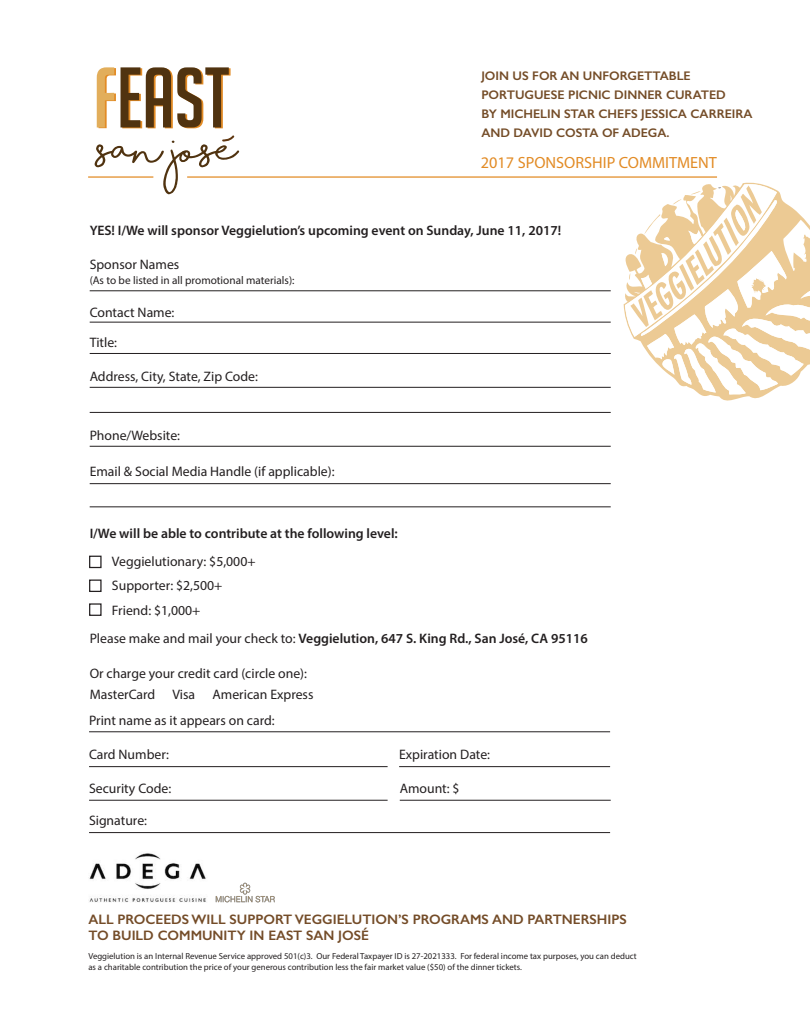
<style>
.page{position:relative;width:810px;height:1035px;background:#fff}
.page>*{position:absolute;margin:0;border:0;box-sizing:border-box;transform-origin:0 0}
.t1{font:16.25px "Myriad Pro";color:#e28b25}
.t2{font:13.75px "Myriad Pro";color:#231f20}
.t3{font:600 13.75px "Myriad Pro";color:#231f20}
.t4{font:600 13.75px "Gill Sans";color:#744c28}
.t5{font:600 12.5px "Gill Sans";color:#744c27}
.t6{font:11.25px "Myriad Pro";color:#231f20}
.t7{font:8.75px/11.2px "Myriad Pro";color:#231f20}
.s1{font-weight:400}
</style>
<div class="page">
<hr style="left:90px;top:290px;width:521px;height:1px;background:#231f20">
<hr style="left:90px;top:322px;width:521px;height:1px;background:#231f20">
<hr style="left:90px;top:353px;width:521px;height:1px;background:#231f20">
<hr style="left:90px;top:387px;width:521px;height:1px;background:#231f20">
<hr style="left:90px;top:483px;width:521px;height:1px;background:#231f20">
<hr style="left:90px;top:446px;width:521px;height:1px;background:#231f20">
<hr style="left:90px;top:412px;width:521px;height:1px;background:#231f20">
<hr style="left:90px;top:507px;width:521px;height:1px;background:#231f20">
<div style="left:89px;top:556px;width:13px;height:12px;border:1px solid #231f20"></div>
<div style="left:89px;top:580px;width:13px;height:12px;border:1px solid #231f20"></div>
<div style="left:89px;top:603px;width:13px;height:13px;border:1px solid #231f20"></div>
<hr style="left:89px;top:731px;width:521px;height:1px;background:#231f20">
<hr style="left:89px;top:766px;width:299px;height:1px;background:#231f20">
<hr style="left:399px;top:766px;width:211px;height:1px;background:#231f20">
<hr style="left:89px;top:800px;width:299px;height:1px;background:#231f20">
<hr style="left:400px;top:800px;width:211px;height:1px;background:#231f20">
<hr style="left:89px;top:832px;width:521px;height:1px;background:#231f20">
<hr style="left:88px;top:176px;width:65px;height:2px;background:#e28b25">
<hr style="left:187px;top:176px;width:530px;height:2px;background:#e28b25">
<svg style="left:95px;top:135px;width:144px;height:59px"></svg>
<svg style="left:97px;top:67px;width:134px;height:61px"></svg>
<img style="left:215px;top:882px;width:60px;height:21px">
<img style="left:89px;top:853px;width:117px;height:50px">
<svg style="left:623px;top:182px;width:142px;height:219px"></svg>
<svg style="left:625px;top:183px;width:185px;height:212px"></svg>
<p class="t5" style="left:481px;top:69px;width:211px">JOIN US FOR AN UNFORGETTABLE</p>
<p class="t5" style="left:481px;top:87px;width:246px">PORTUGUESE PICNIC DINNER CURATED</p>
<p class="t5" style="left:481px;top:106px;width:273px">BY MICHELIN STAR CHEFS JESSICA CARREIRA</p>
<p class="t5" style="left:481px;top:125px;width:190px">AND DAVID COSTA OF ADEGA.</p>
<p class="t1" style="left:481px;top:152px;width:238px">2017 SPONSORSHIP COMMITMENT</p>
<p class="t3" style="left:90px;top:222px;width:473px">YES! I/We will sponsor Veggielution’s upcoming event on Sunday, June 11, 2017!</p>
<p class="t2" style="left:90px;top:256px;width:91px">Sponsor Names</p>
<p class="t6" style="left:90px;top:274px;width:206px">(As to be listed in all promotional materials):</p>
<p class="t2" style="left:90px;top:304px;width:86px">Contact Name:</p>
<p class="t2" style="left:90px;top:334px;width:29px">Title:</p>
<p class="t2" style="left:90px;top:368px;width:170px">Address, City, State, Zip Code:</p>
<p class="t2" style="left:90px;top:427px;width:92px">Phone/Website:</p>
<p class="t2" style="left:90px;top:463px;width:246px">Email &amp; Social Media Handle (if applicable):</p>
<p class="t3" style="left:90px;top:525px;width:310px">I/We will be able to contribute at the following level:</p>
<p class="t2" style="left:112px;top:553px;width:145px">Veggielutionary: $5,000+</p>
<p class="t2" style="left:112px;top:577px;width:112px">Supporter: $2,500+</p>
<p class="t2" style="left:112px;top:602px;width:90px">Friend: $1,000+</p>
<p class="t3" style="left:90px;top:629px;width:500px"><span class="s1">Please make and mail your check to:</span> Veggielution, 647 S. King Rd., San José, CA 95116</p>
<p class="t2" style="left:90px;top:665px;width:219px">Or charge your credit card (circle one):</p>
<p class="t2" style="left:90px;top:686px;width:107px">MasterCard Visa</p>
<p class="t2" style="left:213px;top:686px;width:102px">American Express</p>
<p class="t2" style="left:89px;top:711px;width:187px">Print name as it appears on card:</p>
<p class="t2" style="left:89px;top:746px;width:81px">Card Number:</p>
<p class="t2" style="left:399px;top:746px;width:92px">Expiration Date:</p>
<p class="t2" style="left:89px;top:780px;width:84px">Security Code:</p>
<p class="t2" style="left:400px;top:780px;width:61px">Amount: $</p>
<p class="t2" style="left:89px;top:812px;width:60px">Signature:</p>
<p class="t4" style="left:88px;top:911px;width:540px">ALL PROCEEDS WILL SUPPORT VEGGIELUTION’S PROGRAMS AND PARTNERSHIPS</p>
<p class="t4" style="left:88px;top:927px;width:282px">TO BUILD COMMUNITY IN EAST SAN JOSÉ</p>
<p class="t7" style="left:88px;top:950px;width:550px">Veggielution is an Internal Revenue Service approved 501(c)3. Our Federal Taxpayer ID is 27-2021333. For federal income tax purposes, you can deduct as a charitable contribution the price of your generous contribution less the fair market value ($50) of the dinner tickets.</p>
</div>
